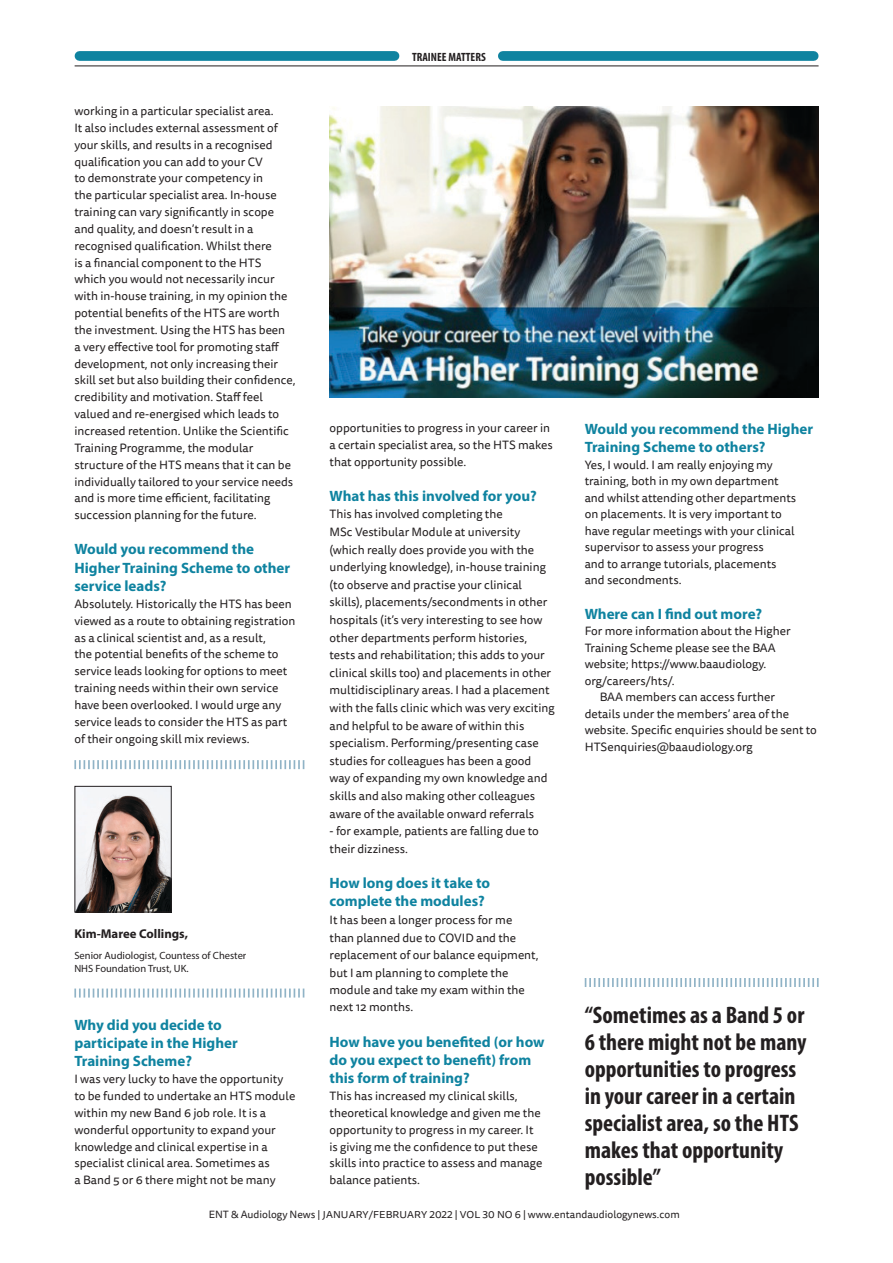
<style>
.page{position:relative;width:893px;height:1263px;background:#fff}
.page>*{position:absolute;margin:0;border:0;box-sizing:border-box;transform-origin:0 0}
.feature_Quote{font:700 condensed 24px/27px "Myriad Pro";color:#231f20}
.Feature_Subhead{font:700 15px/18.3px "Myriad Pro";color:#0f83a0}
.feature_Author_name{font:700 12.75px "Myriad Pro";color:#231f20}
.feature_body_no_inde{font:12px/16.8px "Tisa Sans Pro";color:#231f20}
.feature_Body_Indent{font:12px/16.5px "Tisa Sans Pro";color:#231f20}
.t1{font:700 condensed 12px "Myriad Pro";color:#231f20}
.t2{font:10.5px "Tisa Sans Pro";color:#231f20}
.feature_author_bioda{font:10.5px/12.6px "Myriad Pro";color:#231f20}
.s1{font-size:10.05px}
</style>
<div class="page">
<hr style="left:75px;top:66px;width:744px;height:1px;background:#231f20">
<div style="left:79px;top:51px;width:315px;height:10px;background:#0f83a0"></div>
<div style="left:503px;top:51px;width:311px;height:10px;background:#0f83a0"></div>
<svg style="left:585px;top:978px;width:234px;height:9px"></svg>
<img style="left:76px;top:788px;width:94px;height:122px">
<div style="left:74px;top:786px;width:98px;height:126px;border:1px solid #231f20"></div>
<svg style="left:74px;top:988px;width:230px;height:9px"></svg>
<svg style="left:74px;top:760px;width:230px;height:9px"></svg>
<img style="left:330px;top:106px;width:489px;height:292px">
<p class="feature_body_no_inde" style="left:74px;top:103px;width:223px">working in a particular specialist area.<br>It also includes external assessment of your skills, and results in a recognised qualification you can add to your CV<br>to demonstrate your competency in<br>the particular specialist area. In-house training can vary significantly in scope and quality, and doesn’t result in a recognised qualification. Whilst there<br>is a financial component to the HTS which you would not necessarily incur with in-house training, in my opinion the potential benefits of the HTS are worth the investment. Using the HTS has been<br>a very effective tool for promoting staff development, not only increasing their skill set but also building their confidence, credibility and motivation. Staff feel valued and re-energised which leads to increased retention. Unlike the Scientific Training Programme, the modular structure of the HTS means that it can be individually tailored to your service needs and is more time efficient, facilitating succession planning for the future.</p>
<p class="Feature_Subhead" style="left:74px;top:540px;width:217px">Would you recommend the<br>Higher Training Scheme to other service leads?</p>
<p class="feature_body_no_inde" style="left:74px;top:596px;width:223px">Absolutely. Historically the HTS has been viewed as a route to obtaining registration as a clinical scientist and, as a result,<br>the potential benefits of the scheme to service leads looking for options to meet training needs within their own service have been overlooked. I would urge any service leads to consider the HTS as part of their ongoing skill mix reviews.</p>
<p class="feature_Author_name" style="left:74px;top:925px;width:115px">Kim-Maree Collings,</p>
<p class="feature_author_bioda" style="left:74px;top:949px;width:173px">Senior Audiologist, Countess of Chester<br>NHS Foundation Trust, UK.</p>
<p class="Feature_Subhead" style="left:74px;top:1015px;width:165px">Why did you decide to participate in the Higher<br>Training Scheme?</p>
<p class="feature_body_no_inde" style="left:74px;top:1071px;width:222px">I was very lucky to have the opportunity to be funded to undertake an HTS module within my new Band 6 job role. It is a wonderful opportunity to expand your knowledge and clinical expertise in a specialist clinical area. Sometimes as<br>a Band 5 or 6 there might not be many</p>
<p class="t1" style="left:412px;top:49px;width:75px">TRAINEE MATTERS</p>
<p class="feature_body_no_inde" style="left:330px;top:420px;width:225px">opportunities to progress in your career in a certain specialist area, so the HTS makes that opportunity possible.</p>
<p class="Feature_Subhead" style="left:330px;top:486px;width:209px">What has this involved for you?</p>
<p class="feature_body_no_inde" style="left:330px;top:506px;width:227px;line-height:17.5px">This has involved completing the<br>MSc Vestibular Module at university (which really does provide you with the underlying knowledge), in-house training (to observe and practise your clinical skills), placements/secondments in other hospitals (it’s very interesting to see how other departments perform histories, tests and rehabilitation; this adds to your clinical skills too) and placements in other multidisciplinary areas. I had a placement with the falls clinic which was very exciting and helpful to be aware of within this specialism. Performing/presenting case studies for colleagues has been a good way of expanding my own knowledge and skills and also making other colleagues aware of the available onward referrals</p>
<p class="feature_body_no_inde" style="left:330px;top:823px;width:211px;line-height:17.5px">- for example, patients are falling due to their dizziness.</p>
<p class="Feature_Subhead" style="left:330px;top:873px;width:162px">How long does it take to complete the modules?</p>
<p class="feature_body_no_inde" style="left:330px;top:911px;width:210px;line-height:17.4px">It has been a longer process for me than planned due to COVID and the replacement of our balance equipment, but I am planning to complete the module and take my exam within the next 12 months.</p>
<p class="Feature_Subhead" style="left:330px;top:1032px;width:217px">How have you benefited (or how do you expect to benefit) from this form of training?</p>
<p class="feature_body_no_inde" style="left:330px;top:1088px;width:214px">This has increased my clinical skills, theoretical knowledge and given me the opportunity to progress in my career. It is giving me the confidence to put these skills into practice to assess and manage balance patients.</p>
<p class="Feature_Subhead" style="left:585px;top:420px;width:230px">Would you recommend the Higher<br>Training Scheme to others?</p>
<p class="feature_body_no_inde" style="left:585px;top:457px;width:213px">Yes, I would. I am really enjoying my training, both in my own department and whilst attending other departments on placements. It is very important to have regular meetings with your clinical supervisor to assess your progress<br>and to arrange tutorials, placements and secondments.</p>
<p class="Feature_Subhead" style="left:585px;top:604px;width:179px">Where can I find out more?</p>
<p class="feature_body_no_inde" style="left:585px;top:623px;width:208px">For more information about the Higher<br>Training Scheme please see the BAA website; https://www.baaudiology. org/careers/hts/.</p>
<p class="feature_Body_Indent" style="left:585px;top:689px;width:234px;text-indent:15px">BAA members can access further<br>details under the members’ area of the website. Specific enquiries should be sent to HTSenquiries@baaudiology.org</p>
<p class="feature_Quote" style="left:585px;top:1000px;width:223px">“Sometimes as a Band 5 or<br>6 there might not be many opportunities to progress in your career in a certain specialist area, so the HTS makes that opportunity possible”</p>
<p class="t2" style="left:209px;top:1207px;width:472px">ENT &amp; Audiology News | <span class="s1">JANUARY/FEBRUARY 2022</span> | <span class="s1">VOL 30 NO 6</span> | www.entandaudiologynews.com</p>
</div>
